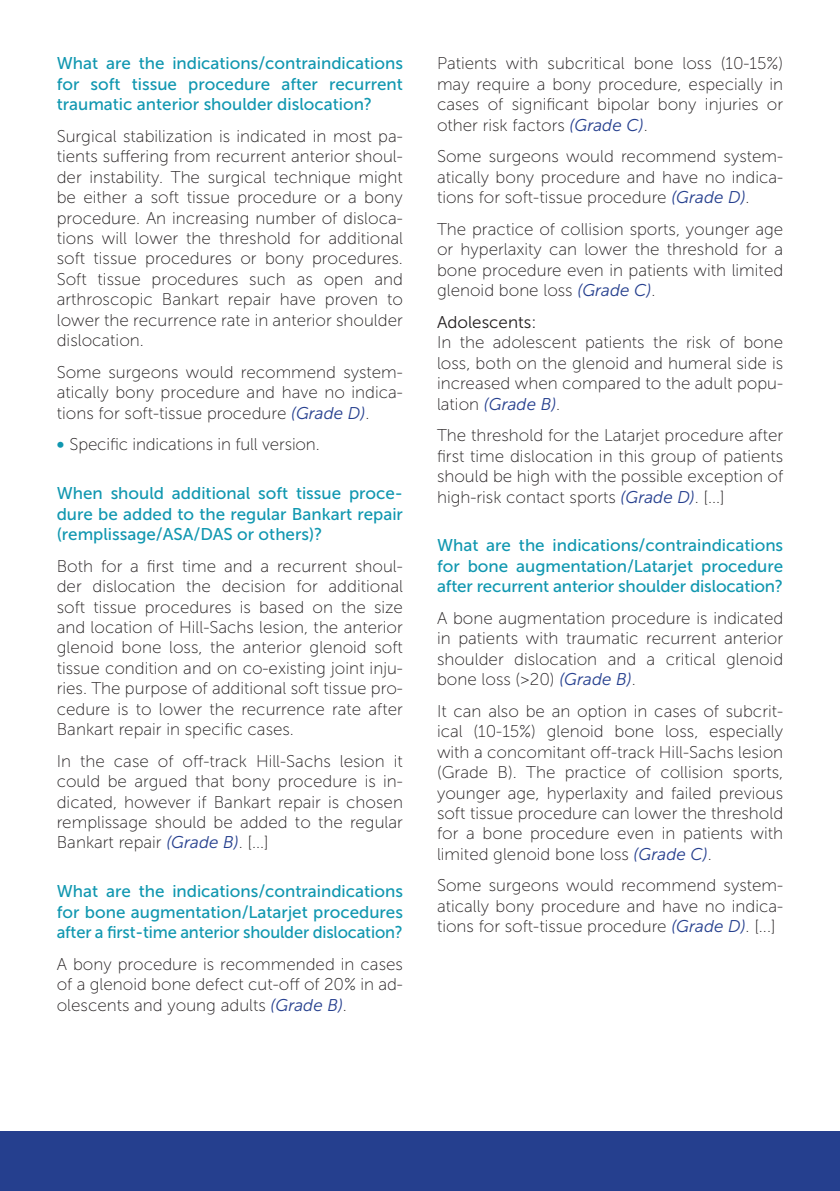
<style>
.page{position:relative;width:840px;height:1191px;background:#fff}
.page>*{position:absolute;margin:0;border:0;box-sizing:border-box;transform-origin:0 0}
.t1{font:17px/20.4px "Museo Sans 100";color:#231f20;text-align:justify}
.t2{font:17px/20.4px "Museo Sans 500";color:#1097b0;text-align:justify}
.t3{font:italic 17px "Museo Sans 300";color:#253f8e}
.t4{font:17px "Museo Sans 300";color:#231f20}
.s1{font-family:"Museo Sans 300";font-style:italic;color:#253f8e}
.s2{font-family:"Museo Sans 700";font-size:18px;color:#1097b0}
.s3{font-family:"Museo Sans 100";font-style:normal;color:#231f20}
</style>
<div class="page">
<div style="left:0;top:1131px;width:839px;height:60px;background:#253f8e"></div>
<p class="t2" style="left:57px;top:53px;width:347px">What are the indications/contraindications for soft tissue procedure after recurrent traumatic anterior shoulder dislocation?</p>
<p class="t1" style="left:57px;top:126px;width:347px">Surgical stabilization is indicated in most pa&shy;tients suffering from recurrent anterior shoul&shy;der instability. The surgical technique might be either a soft tissue procedure or a bony procedure. An increasing number of disloca&shy;tions will lower the threshold for additional soft tissue procedures or bony procedures.<br>Soft tissue procedures such as open and arthroscopic Bankart repair have proven to lower the recurrence rate in anterior shoulder dislocation.</p>
<p class="t1" style="left:57px;top:362px;width:347px">Some surgeons would recommend system&shy;atically bony procedure and have no indica&shy;tions for soft-tissue procedure <span class="s1">(Grade D)</span>.</p>
<p class="t1" style="left:57px;top:434px;width:264px"><span class="s2">•</span> Specific indications in full version.</p>
<p class="t2" style="left:57px;top:483px;width:347px">When should additional soft tissue proce&shy;dure be added to the regular Bankart repair (remplissage/ASA/DAS or others)?</p>
<p class="t1" style="left:57px;top:556px;width:347px">Both for a first time and a recurrent shoul&shy;der dislocation the decision for additional soft tissue procedures is based on the size and location of Hill-Sachs lesion, the anterior glenoid bone loss, the anterior glenoid soft tissue condition and on co-existing joint inju&shy;ries. The purpose of additional soft tissue pro&shy;cedure is to lower the recurrence rate after Bankart repair in specific cases.</p>
<p class="t1" style="left:57px;top:751px;width:347px">In the case of off-track Hill-Sachs lesion it could be argued that bony procedure is in&shy;dicated, however if Bankart repair is chosen remplissage should be added to the regular Bankart repair <span class="s1">(Grade B)</span>. [...]</p>
<p class="t2" style="left:57px;top:881px;width:347px">What are the indications/contraindications for bone augmentation/Latarjet procedures after a first-time anterior shoulder dislocation?</p>
<p class="t1" style="left:57px;top:954px;width:347px">A bony procedure is recommended in cases of a glenoid bone defect cut-off of 20% in ad&shy;olescents and young adults <span class="s1">(Grade B)</span>.</p>
<p class="t1" style="left:437px;top:54px;width:347px">Patients with subcritical bone loss (10-15%) may require a bony procedure, especially in cases of significant bipolar bony injuries or other risk factors <span class="s1">(Grade C)</span>.</p>
<p class="t1" style="left:437px;top:147px;width:347px">Some surgeons would recommend system&shy;atically bony procedure and have no indica&shy;tions for soft-tissue procedure <span class="s1">(Grade D)</span>.</p>
<p class="t1" style="left:437px;top:219px;width:347px">The practice of collision sports, younger age or hyperlaxity can lower the threshold for a bone procedure even in patients with limited glenoid bone loss <span class="s1">(Grade C)</span>.</p>
<p class="t4" style="left:437px;top:313px;width:101px">Adolescents:</p>
<p class="t1" style="left:437px;top:332px;width:347px">In the adolescent patients the risk of bone loss, both on the glenoid and humeral side is increased when compared to the adult popu-</p>
<p class="t3" style="left:437px;top:394px;width:125px"><span class="s3">lation</span> (Grade B)<span class="s3">.</span></p>
<p class="t1" style="left:437px;top:425px;width:347px">The threshold for the Latarjet procedure after first time dislocation in this group of patients should be high with the possible exception of high-risk contact sports <span class="s1">(Grade D)</span>. [...]</p>
<p class="t2" style="left:437px;top:535px;width:347px">What are the indications/contraindications for bone augmentation/Latarjet procedure after recurrent anterior shoulder dislocation?</p>
<p class="t1" style="left:437px;top:608px;width:347px">A bone augmentation procedure is indicated in patients with traumatic recurrent anterior shoulder dislocation and a critical glenoid bone loss (&gt;20) <span class="s1">(Grade B)</span>.</p>
<p class="t1" style="left:437px;top:701px;width:347px">It can also be an option in cases of subcrit&shy;ical (10-15%) glenoid bone loss, especially with a concomitant off-track Hill-Sachs lesion (Grade B). The practice of collision sports, younger age, hyperlaxity and failed previous soft tissue procedure can lower the threshold for a bone procedure even in patients with limited glenoid bone loss <span class="s1">(Grade C)</span>.</p>
<p class="t1" style="left:437px;top:875px;width:347px">Some surgeons would recommend system&shy;atically bony procedure and have no indica&shy;tions for soft-tissue procedure <span class="s1">(Grade D)</span>. [...]</p>
</div>
